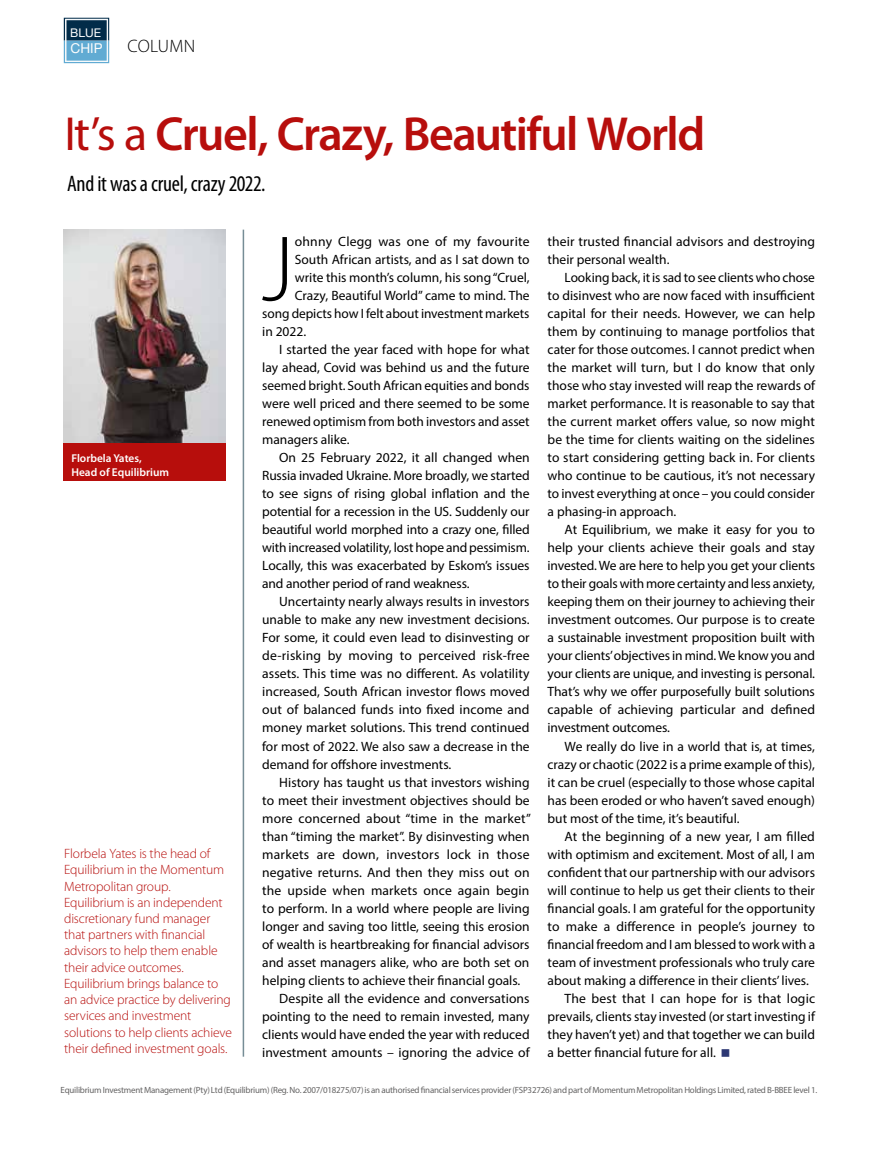
<style>
.page{position:relative;width:893px;height:1170px;background:#fff}
.page>*{position:absolute;margin:0;border:0;box-sizing:border-box;transform-origin:0 0}
.t1{font:300 93.6px "Myriad Pro";color:#000}
.t2{font:600 48px "Myriad Pro";letter-spacing:-.03em;color:#b70e0c}
.t3{font:condensed 22.5px "Myriad Pro";letter-spacing:-.015em;color:#000}
.t4{font:300 18px "Myriad Pro";letter-spacing:.02em;color:#000}
.t5{font:13.65px "Helvetica Neue LT Std";color:#fcfcfc}
.t6{font:13.5px/18px "Myriad Pro";color:#000;text-align:justify}
.t7{font:300 13.5px/16.2px "Myriad Pro";letter-spacing:-.01em;color:#b70e0c}
.t8{font:13.5px "Myriad Pro";letter-spacing:.02em;color:#000}
.t9{font:12px "Helvetica Neue LT Std";color:#fcfcfc}
.t10{font:600 11.4px/13.5px "Myriad Pro";color:#fff}
.t11{font:9px "Myriad Pro";letter-spacing:-.025em;color:#646363}
.s1{font-weight:400}
</style>
<div class="page">
<div style="left:64px;top:442px;width:162px;height:38px;background:#b70e0c"></div>
<img style="left:64px;top:230px;width:162px;height:212px">
<hr style="left:243px;top:229px;width:1px;height:827px;background:#768d96">
<svg style="left:64px;top:18px;width:45px;height:45px"></svg>
<div style="left:68px;top:25px;width:37px;height:14px;background:#022c49"></div>
<div style="left:69px;top:42px;width:35px;height:14px;background:#61abd3"></div>
<p class="t9" style="left:70px;top:25px;width:32px">BLUE</p>
<p class="t5" style="left:71px;top:40px;width:34px">CHIP</p>
<h3 class="t4" style="left:127px;top:35px;width:69px">COLUMN</h3>
<h2 class="t2" style="left:65px;top:103px;width:642px"><span class="s1">It’s a</span> Cruel, Crazy, Beautiful World</h2>
<h3 class="t3" style="left:67px;top:170px;width:200px">And it was a cruel, crazy 2022.</h3>
<p class="t10" style="left:71px;top:451px;width:99px">Florbela Yates,<br>Head of Equilibrium</p>
<p class="t7" style="left:64px;top:845px;width:169px">Florbela Yates is the head of<br>Equilibrium in the Momentum<br>Metropolitan group.<br>Equilibrium is an independent discretionary fund manager that partners with financial advisors to help them enable their advice outcomes.<br>Equilibrium brings balance to an advice practice by delivering services and investment solutions to help clients achieve their defined investment goals.</p>
<h1 class="t1" style="left:262px;top:213px;width:34px">J</h1>
<p class="t6" style="left:295px;top:232px;width:236px">ohnny Clegg was one of my favourite</p>
<p class="t6" style="left:295px;top:250px;width:236px">South African artists, and as I sat down to</p>
<p class="t6" style="left:295px;top:268px;width:236px">write this month’s column, his song “Cruel,</p>
<p class="t6" style="left:295px;top:286px;width:236px">Crazy, Beautiful World” came to mind. The</p>
<p class="t6" style="left:262px;top:304px;width:269px">song depicts how I felt about investment markets</p>
<p class="t6" style="left:262px;top:322px;width:46px">in 2022.</p>
<p class="t6" style="left:279px;top:340px;width:252px">I started the year faced with hope for what</p>
<p class="t6" style="left:262px;top:358px;width:269px">lay ahead, Covid was behind us and the future</p>
<p class="t6" style="left:262px;top:376px;width:269px">seemed bright. South African equities and bonds</p>
<p class="t6" style="left:262px;top:394px;width:269px">were well priced and there seemed to be some</p>
<p class="t6" style="left:262px;top:412px;width:269px">renewed optimism from both investors and asset</p>
<p class="t6" style="left:262px;top:430px;width:89px">managers alike.</p>
<p class="t6" style="left:279px;top:448px;width:252px">On 25 February 2022, it all changed when</p>
<p class="t6" style="left:262px;top:466px;width:269px">Russia invaded Ukraine. More broadly, we started</p>
<p class="t6" style="left:262px;top:484px;width:269px">to see signs of rising global inflation and the</p>
<p class="t6" style="left:262px;top:502px;width:269px">potential for a recession in the US. Suddenly our</p>
<p class="t6" style="left:262px;top:520px;width:269px">beautiful world morphed into a crazy one, filled</p>
<p class="t6" style="left:262px;top:538px;width:269px">with increased volatility, lost hope and pessimism.</p>
<p class="t6" style="left:262px;top:556px;width:269px">Locally, this was exacerbated by Eskom’s issues</p>
<p class="t6" style="left:262px;top:574px;width:209px">and another period of rand weakness.</p>
<p class="t6" style="left:279px;top:592px;width:252px">Uncertainty nearly always results in investors</p>
<p class="t6" style="left:262px;top:610px;width:269px">unable to make any new investment decisions.</p>
<p class="t6" style="left:262px;top:628px;width:269px">For some, it could even lead to disinvesting or</p>
<p class="t6" style="left:262px;top:646px;width:269px">de-risking by moving to perceived risk-free</p>
<p class="t6" style="left:262px;top:664px;width:269px">assets. This time was no different. As volatility</p>
<p class="t6" style="left:262px;top:682px;width:269px">increased, South African investor flows moved</p>
<p class="t6" style="left:262px;top:700px;width:269px">out of balanced funds into fixed income and</p>
<p class="t6" style="left:262px;top:718px;width:269px">money market solutions. This trend continued</p>
<p class="t6" style="left:262px;top:736px;width:269px">for most of 2022. We also saw a decrease in the</p>
<p class="t6" style="left:262px;top:754px;width:191px">demand for offshore investments.</p>
<p class="t6" style="left:279px;top:772px;width:252px">History has taught us that investors wishing</p>
<p class="t6" style="left:262px;top:790px;width:269px">to meet their investment objectives should be</p>
<p class="t6" style="left:262px;top:808px;width:270px">more concerned about “time in the market”</p>
<p class="t6" style="left:262px;top:826px;width:269px">than “timing the market”. By disinvesting when</p>
<p class="t8" style="left:262px;top:845px;width:269px">markets are down, investors lock in those</p>
<p class="t6" style="left:262px;top:862px;width:269px">negative returns. And then they miss out on</p>
<p class="t6" style="left:262px;top:880px;width:269px">the upside when markets once again begin</p>
<p class="t6" style="left:262px;top:898px;width:269px">to perform. In a world where people are living</p>
<p class="t6" style="left:262px;top:916px;width:269px">longer and saving too little, seeing this erosion</p>
<p class="t6" style="left:262px;top:934px;width:269px">of wealth is heartbreaking for financial advisors</p>
<p class="t6" style="left:262px;top:952px;width:269px">and asset managers alike, who are both set on</p>
<p class="t6" style="left:262px;top:970px;width:260px">helping clients to achieve their financial goals.</p>
<p class="t6" style="left:279px;top:988px;width:252px">Despite all the evidence and conversations</p>
<p class="t6" style="left:262px;top:1006px;width:269px">pointing to the need to remain invested, many</p>
<p class="t6" style="left:262px;top:1024px;width:269px">clients would have ended the year with reduced</p>
<p class="t6" style="left:262px;top:1042px;width:269px">investment amounts – ignoring the advice of</p>
<p class="t6" style="left:548px;top:232px;width:269px">their trusted financial advisors and destroying their personal wealth.</p>
<p class="t6" style="left:548px;top:268px;width:269px;text-indent:17px">Looking back, it is sad to see clients who chose to disinvest who are now faced with insufficient capital for their needs. However, we can help them by continuing to manage portfolios that cater for those outcomes. I cannot predict when the market will turn, but I do know that only those who stay invested will reap the rewards of market performance. It is reasonable to say that the current market offers value, so now might be the time for clients waiting on the sidelines to start considering getting back in. For clients who continue to be cautious, it’s not necessary to invest everything at once – you could consider a phasing-in approach.</p>
<p class="t6" style="left:548px;top:520px;width:269px;text-indent:17px">At Equilibrium, we make it easy for you to help your clients achieve their goals and stay invested. We are here to help you get your clients to their goals with more certainty and less anxiety, keeping them on their journey to achieving their investment outcomes. Our purpose is to create a sustainable investment proposition built with your clients’ objectives in mind. We know you and your clients are unique, and investing is personal.<br>That’s why we offer purposefully built solutions capable of achieving particular and defined investment outcomes.</p>
<p class="t6" style="left:548px;top:736px;width:269px;text-indent:17px">We really do live in a world that is, at times, crazy or chaotic (2022 is a prime example of this), it can be cruel (especially to those whose capital has been eroded or who haven’t saved enough) but most of the time, it’s beautiful.</p>
<p class="t6" style="left:565px;top:826px;width:252px">At the beginning of a new year, I am filled</p>
<p class="t6" style="left:548px;top:844px;width:269px">with optimism and excitement. Most of all, I am</p>
<p class="t6" style="left:548px;top:862px;width:269px">confident that our partnership with our advisors</p>
<p class="t6" style="left:548px;top:880px;width:269px">will continue to help us get their clients to their</p>
<p class="t6" style="left:548px;top:898px;width:269px">financial goals. I am grateful for the opportunity</p>
<p class="t6" style="left:548px;top:916px;width:269px">to make a difference in people’s journey to</p>
<p class="t6" style="left:548px;top:934px;width:269px">financial freedom and I am blessed to work with a</p>
<p class="t6" style="left:548px;top:952px;width:269px">team of investment professionals who truly care</p>
<p class="t6" style="left:548px;top:970px;width:263px">about making a difference in their clients’ lives.</p>
<p class="t6" style="left:565px;top:988px;width:252px">The best that I can hope for is that logic</p>
<p class="t6" style="left:548px;top:1006px;width:269px">prevails, clients stay invested (or start investing if</p>
<p class="t6" style="left:548px;top:1024px;width:269px">they haven’t yet) and that together we can build</p>
<p class="t6" style="left:548px;top:1042px;width:170px">a better financial future for all.</p>
<p class="t11" style="left:61px;top:1083px;width:758px">Equilibrium Investment Management (Pty) Ltd (Equilibrium) (Reg. No. 2007/018275/07) is an authorised financial services provider (FSP32726) and part of Momentum Metropolitan Holdings Limited, rated B-BBEE level 1.</p>
</div>
